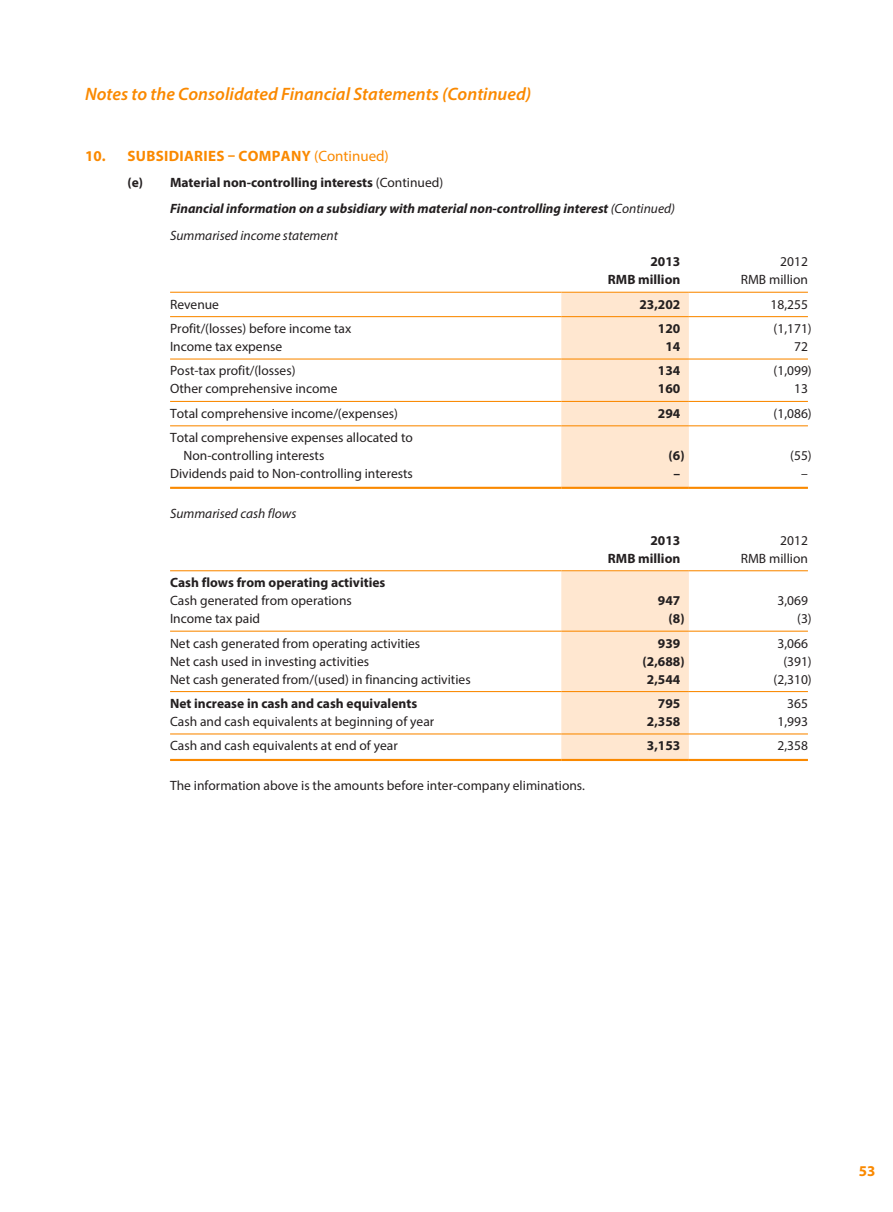
<style>
.page{position:relative;width:893px;height:1212px;background:#fff}
.page>*{position:absolute;margin:0;border:0;box-sizing:border-box;transform-origin:0 0}
.t1{font:italic 600 18px "Myriad Pro";color:#fa8900}
.t2{font:700 15px "Myriad Pro";letter-spacing:.02em;color:#fa8900}
.t3{font:13.5px/18px "Myriad Pro";color:#231f20}
.t4{font:700 13.5px "Myriad Pro";color:#231f20}
.t5{font:italic 700 13.5px/26.5px "Myriad Pro";color:#231f20}
.t6{font:italic 13.5px "Myriad Pro";color:#231f20}
.s1{font-weight:400}
.s2{font-style:normal}
.s3{font-weight:400;font-style:normal}
</style>
<div class="page">
<div style="left:561px;top:293px;width:128px;height:194px;background:#ffe7d0"></div>
<hr style="left:170px;top:292px;width:391px;height:1px;background:#fa8900">
<hr style="left:561px;top:292px;width:128px;height:1px;background:#fa8900">
<hr style="left:689px;top:292px;width:119px;height:1px;background:#fa8900">
<hr style="left:170px;top:316px;width:391px;height:1px;background:#fa8900">
<hr style="left:561px;top:316px;width:128px;height:1px;background:#fa8900">
<hr style="left:689px;top:316px;width:119px;height:1px;background:#fa8900">
<hr style="left:170px;top:358px;width:391px;height:2px;background:#fa8900">
<hr style="left:561px;top:358px;width:128px;height:2px;background:#fa8900">
<hr style="left:689px;top:358px;width:119px;height:2px;background:#fa8900">
<hr style="left:170px;top:401px;width:391px;height:1px;background:#fa8900">
<hr style="left:561px;top:401px;width:128px;height:1px;background:#fa8900">
<hr style="left:689px;top:401px;width:119px;height:1px;background:#fa8900">
<hr style="left:170px;top:425px;width:391px;height:1px;background:#fa8900">
<hr style="left:561px;top:425px;width:128px;height:1px;background:#fa8900">
<hr style="left:689px;top:425px;width:119px;height:1px;background:#fa8900">
<hr style="left:170px;top:487px;width:391px;height:2px;background:#fa8900">
<hr style="left:561px;top:487px;width:128px;height:2px;background:#fa8900">
<hr style="left:689px;top:487px;width:119px;height:2px;background:#fa8900">
<div style="left:561px;top:571px;width:128px;height:188px;background:#ffe7d0"></div>
<hr style="left:170px;top:570px;width:391px;height:1px;background:#fa8900">
<hr style="left:561px;top:570px;width:128px;height:1px;background:#fa8900">
<hr style="left:689px;top:570px;width:119px;height:1px;background:#fa8900">
<hr style="left:170px;top:631px;width:391px;height:1px;background:#fa8900">
<hr style="left:561px;top:631px;width:128px;height:1px;background:#fa8900">
<hr style="left:689px;top:631px;width:119px;height:1px;background:#fa8900">
<hr style="left:170px;top:691px;width:391px;height:1px;background:#fa8900">
<hr style="left:561px;top:691px;width:128px;height:1px;background:#fa8900">
<hr style="left:689px;top:691px;width:119px;height:1px;background:#fa8900">
<hr style="left:170px;top:733px;width:391px;height:1px;background:#fa8900">
<hr style="left:561px;top:733px;width:128px;height:1px;background:#fa8900">
<hr style="left:689px;top:733px;width:119px;height:1px;background:#fa8900">
<hr style="left:170px;top:759px;width:391px;height:2px;background:#fa8900">
<hr style="left:561px;top:759px;width:128px;height:2px;background:#fa8900">
<hr style="left:689px;top:759px;width:119px;height:2px;background:#fa8900">
<h1 class="t1" style="left:85px;top:83px;width:448px">Notes to the Consolidated Financial Statements (Continued)</h1>
<p class="t2" style="left:85px;top:147px;width:305px">10. Subsidiaries – Company <span class="s1">(Continued)</span></p>
<p class="t4" style="left:128px;top:173px;width:36px">(e) M</p>
<p class="t5" style="left:170px;top:168px;width:506px;text-indent:11px"><span class="s2">aterial non-controlling interests</span> <span class="s3">(Continued)<br></span>Financial information on a subsidiary with material non-controlling interest <span class="s1">(Continued)<br>Summarised income statement</span></p>
<p class="t4" style="left:650px;top:253px;width:31px">2013</p>
<p class="t3" style="left:780px;top:252px;width:29px">2012</p>
<p class="t4" style="left:608px;top:271px;width:10px">RMB</p>
<p class="t4" style="left:638px;top:271px;width:44px">million</p>
<p class="t3" style="left:741px;top:270px;width:69px">RMB million</p>
<p class="t3" style="left:170px;top:295px;width:50px">Revenue</p>
<p class="t4" style="left:639px;top:295px;width:42px">23,202</p>
<p class="t3" style="left:770px;top:295px;width:39px">18,255</p>
<p class="t3" style="left:170px;top:319px;width:183px">Profit/(losses) before income tax</p>
<p class="t4" style="left:658px;top:320px;width:24px">120</p>
<p class="t3" style="left:774px;top:319px;width:40px">(1,171)</p>
<p class="t3" style="left:170px;top:337px;width:114px">Income tax expense</p>
<p class="t4" style="left:665px;top:338px;width:16px">14</p>
<p class="t3" style="left:794px;top:337px;width:15px">72</p>
<p class="t3" style="left:170px;top:362px;width:127px">Post-tax profit/(losses)</p>
<p class="t4" style="left:658px;top:362px;width:24px">134</p>
<p class="t3" style="left:774px;top:362px;width:40px">(1,099)</p>
<p class="t3" style="left:170px;top:380px;width:169px">Other comprehensive income</p>
<p class="t4" style="left:658px;top:380px;width:24px">160</p>
<p class="t3" style="left:794px;top:380px;width:15px">13</p>
<p class="t3" style="left:170px;top:404px;width:229px">Total comprehensive income/(expenses)</p>
<p class="t4" style="left:658px;top:404px;width:24px">294</p>
<p class="t3" style="left:774px;top:404px;width:40px">(1,086)</p>
<p class="t3" style="left:184px;top:428px;width:231px;text-indent:-14px">Total comprehensive expenses allocated to<br>Non-controlling interests</p>
<p class="t4" style="left:669px;top:447px;width:17px">(6)</p>
<p class="t3" style="left:790px;top:446px;width:23px">(55)</p>
<p class="t3" style="left:170px;top:464px;width:244px">Dividends paid to Non-controlling interests</p>
<p class="t4" style="left:674px;top:465px;width:8px">–</p>
<p class="t3" style="left:801px;top:464px;width:8px">–</p>
<p class="t6" style="left:170px;top:505px;width:128px">Summarised cash flows</p>
<p class="t4" style="left:650px;top:531px;width:31px">2013</p>
<p class="t3" style="left:780px;top:531px;width:29px">2012</p>
<p class="t4" style="left:608px;top:549px;width:10px">RMB</p>
<p class="t4" style="left:638px;top:549px;width:44px">million</p>
<p class="t3" style="left:741px;top:549px;width:69px">RMB million</p>
<p class="t4" style="left:170px;top:574px;width:217px">Cash flows from operating activities</p>
<p class="t3" style="left:170px;top:591px;width:183px">Cash generated from operations</p>
<p class="t4" style="left:658px;top:592px;width:24px">947</p>
<p class="t3" style="left:777px;top:591px;width:32px">3,069</p>
<p class="t3" style="left:170px;top:609px;width:92px">Income tax paid</p>
<p class="t4" style="left:669px;top:610px;width:17px">(8)</p>
<p class="t3" style="left:797px;top:609px;width:16px">(3)</p>
<p class="t3" style="left:170px;top:634px;width:252px">Net cash generated from operating activities</p>
<p class="t4" style="left:658px;top:634px;width:24px">939</p>
<p class="t3" style="left:777px;top:634px;width:32px">3,066</p>
<p class="t3" style="left:170px;top:652px;width:201px">Net cash used in investing activities</p>
<p class="t4" style="left:643px;top:652px;width:43px">(2,688)</p>
<p class="t3" style="left:783px;top:652px;width:30px">(391)</p>
<p class="t3" style="left:170px;top:670px;width:302px">Net cash generated from/(used) in financing activities</p>
<p class="t4" style="left:647px;top:670px;width:35px">2,544</p>
<p class="t3" style="left:774px;top:670px;width:40px">(2,310)</p>
<p class="t4" style="left:170px;top:694px;width:249px">Net increase in cash and cash equivalents</p>
<p class="t4" style="left:658px;top:694px;width:24px">795</p>
<p class="t3" style="left:787px;top:694px;width:22px">365</p>
<p class="t3" style="left:170px;top:712px;width:266px">Cash and cash equivalents at beginning of year</p>
<p class="t4" style="left:647px;top:712px;width:35px">2,358</p>
<p class="t3" style="left:777px;top:712px;width:32px">1,993</p>
<p class="t3" style="left:170px;top:736px;width:229px">Cash and cash equivalents at end of year</p>
<p class="t4" style="left:647px;top:737px;width:35px">3,153</p>
<p class="t3" style="left:777px;top:736px;width:32px">2,358</p>
<p class="t3" style="left:170px;top:776px;width:416px">The information above is the amounts before inter-company eliminations.</p>
<p class="t2" style="left:859px;top:1160px;width:18px">53</p>
</div>
